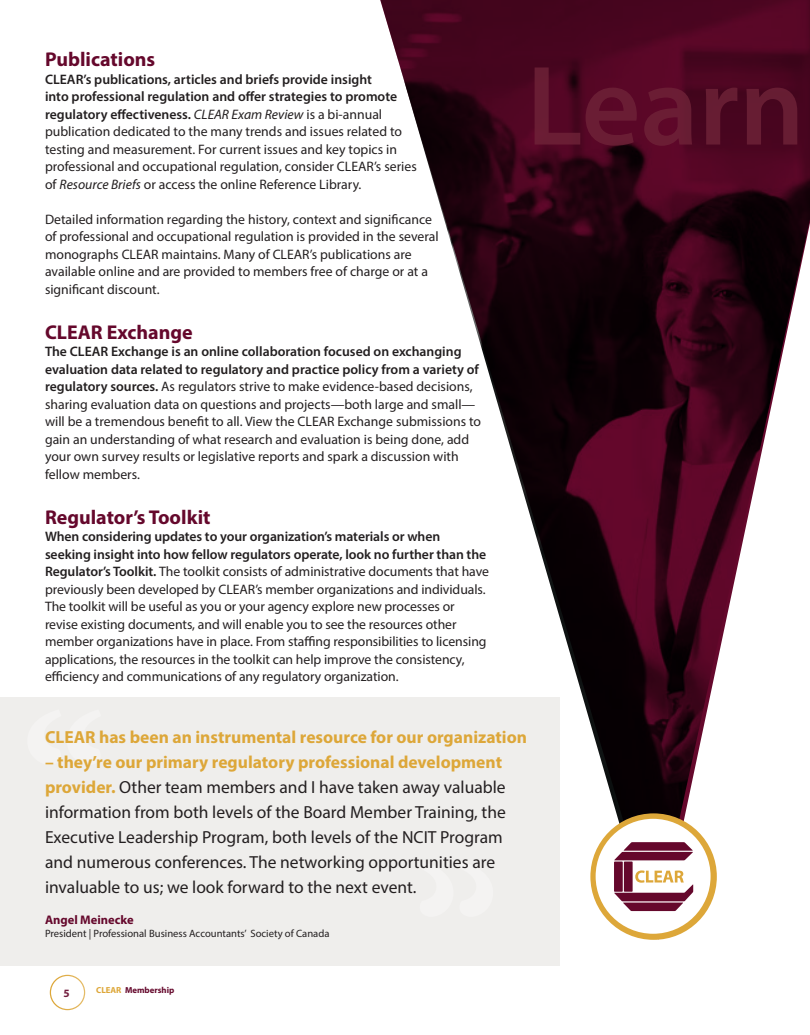
<style>
.page{position:relative;width:810px;height:1035px;background:#fff}
.page>*{position:absolute;margin:0;border:0;box-sizing:border-box;transform-origin:0 0}
.t1{font:700 20px "Myriad Pro";color:#65082c}
.t2{font:17.5px/25px "Myriad Pro";color:#231f20}
.t3{font:700 17.5px "Myriad Pro";color:#dda739}
.t4{font:13.75px/17.5px "Myriad Pro";color:#231f20}
.t5{font:700 12.5px "Myriad Pro";color:#65082c}
.t6{font:700 11.25px "Myriad Pro";color:#65082c}
.t7{font:10.62px "Myriad Pro";color:#231f20}
.body-1{font:700 8.75px "Myriad Pro";color:#65082c}
.s1{font-weight:600}
.s2{font-style:italic}
.s3{font-weight:700;color:#dda739}
.s4{color:#dda739}
</style>
<div class="page">
<div style="left:50px;top:975px;width:35px;height:35px;border:1px solid #dda739;border-radius:50%"></div>
<img style="left:381px;top:0;width:429px;height:813px">
<svg style="left:590px;top:813px;width:127px;height:127px"></svg>
<div style="left:0;top:698px;width:560px;height:268px;background:#efeeec"></div>
<svg style="left:535px;top:67px;width:262px;height:79px;background:#580e28"></svg>
<p class="t1" style="left:45px;top:46px;width:112px">Publications</p>
<p class="t4" style="left:45px;top:70px;width:373px"><span class="s1">CLEAR’s publications, articles and briefs provide insight<br>into professional regulation and offer strategies to promote regulatory effectiveness.</span> <span class="s2">CLEAR Exam Review</span> is a bi-annual publication dedicated to the many trends and issues related to testing and measurement. For current issues and key topics in professional and occupational regulation, consider CLEAR’s series of <span class="s2">Resource Briefs</span> or access the online Reference Library.</p>
<p class="t4" style="left:45px;top:210px;width:395px">Detailed information regarding the history, context and significance of professional and occupational regulation is provided in the several monographs CLEAR maintains. Many of CLEAR’s publications are available online and are provided to members free of charge or at a significant discount.</p>
<p class="t1" style="left:45px;top:319px;width:149px">CLEAR Exchange</p>
<p class="t4" style="left:45px;top:343px;width:438px"><span class="s1">The CLEAR Exchange is an online collaboration focused on exchanging evaluation data related to regulatory and practice policy from a variety of regulatory sources.</span> As regulators strive to make evidence-based decisions, sharing evaluation data on questions and projects—both large and small— will be a tremendous benefit to all. View the CLEAR Exchange submissions to gain an understanding of what research and evaluation is being done, add your own survey results or legislative reports and spark a discussion with fellow members.</p>
<p class="t1" style="left:45px;top:504px;width:167px">Regulator’s Toolkit</p>
<p class="t4" style="left:45px;top:528px;width:446px"><span class="s1">When considering updates to your organization’s materials or when seeking insight into how fellow regulators operate, look no further than the Regulator’s Toolkit.</span> The toolkit consists of administrative documents that have previously been developed by CLEAR’s member organizations and individuals.<br>The toolkit will be useful as you or your agency explore new processes or revise existing documents, and will enable you to see the resources other member organizations have in place. From staffing responsibilities to licensing applications, the resources in the toolkit can help improve the consistency, efficiency and communications of any regulatory organization.</p>
<p class="t3" style="left:45px;top:726px;width:484px">CLEAR has been an instrumental resource for our organization</p>
<p class="t2" style="left:45px;top:749px;width:462px"><span class="s3">– they’re our primary regulatory professional development provider.</span> Other team members and I have taken away valuable information from both levels of the Board Member Training, the Executive Leadership Program, both levels of the NCIT Program and numerous conferences. The networking opportunities are invaluable to us; we look forward to the next event.</p>
<p class="t5" style="left:45px;top:912px;width:90px">Angel Meinecke</p>
<p class="t7" style="left:45px;top:927px;width:286px">President | Professional Business Accountants’ Society of Canada</p>
<p class="t6" style="left:64px;top:986px;width:8px">5</p>
<p class="body-1" style="left:96px;top:985px;width:80px"><span class="s4">CLEAR</span> Membership</p>
</div>
